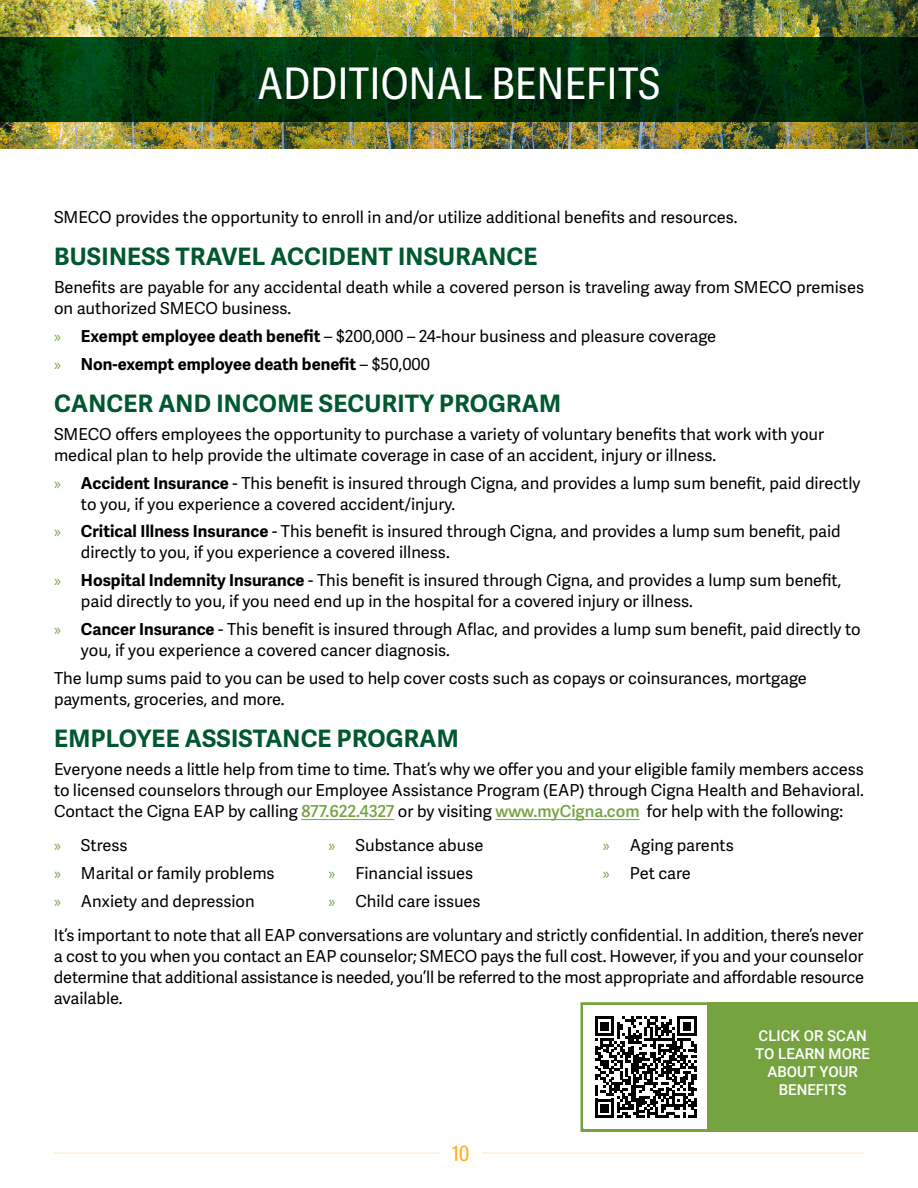
<style>
.page{position:relative;width:918px;height:1188px;background:#fff}
.page>*{position:absolute;margin:0;border:0;box-sizing:border-box;transform-origin:0 0}
.t1{font:43.5px "Adelle Sans Cnd";letter-spacing:.01em;color:#fff}
.t2{font:700 24px "Adelle Sans";letter-spacing:.01em;color:#005830}
.t3{font:21px "Adelle Sans Cnd";color:#fdaf17}
.t4{font:16.5px/21px "Adelle Sans";color:#000}
.t5{font:700 16.5px/27.8px "Adelle Sans";color:#000}
.t6{font:500 15px/18px "Roboto";color:#fff;text-align:center}
.s1{font-family:"Myriad Pro";font-weight:400;color:#75a340}
.s2{font-weight:400}
.s3{font-family:"Myriad Pro";color:#75a340}
.s4{font-weight:700}
.s5{font-weight:600;color:#75a340}
</style>
<div class="page">
<hr style="left:54px;top:1152px;width:810px;height:2px;background:#feefd1">
<div style="left:440px;top:1145px;width:42px;height:16px;background:#fff"></div>
<img style="left:0;top:0;width:918px;height:148px">
<svg style="left:0;top:37px;width:918px;height:85px;background:#00320b"></svg>
<hr style="left:301px;top:819px;width:93px;height:1px;background:#75a340">
<hr style="left:495px;top:819px;width:145px;height:1px;background:#75a340">
<div style="left:580px;top:1002px;width:172px;height:130px;border:3px solid #75a340"></div>
<div style="left:707px;top:1002px;width:211px;height:130px;background:#75a340"></div>
<div style="left:583px;top:1006px;width:124px;height:122px;background:#fff"></div>
<svg style="left:595px;top:1016px;width:102px;height:102px"></svg>
<h1 class="t1" style="left:258px;top:59px;width:404px">ADDITIONAL BENEFITS</h1>
<p class="t4" style="left:54px;top:207px;width:685px">SMECO provides the opportunity to enroll in and/or utilize additional benefits and resources.</p>
<h2 class="t2" style="left:54px;top:242px;width:485px">BUSINESS TRAVEL ACCIDENT INSURANCE</h2>
<p class="t4" style="left:54px;top:277px;width:812px">Benefits are payable for any accidental death while a covered person is traveling away from SMECO premises on authorized SMECO business.</p>
<p class="t5" style="left:54px;top:323px;width:664px"><span class="s1">»</span> Exempt employee death benefit <span class="s2">– $200,000 – 24-hour business and pleasure coverage </span><span class="s1">»</span> Non-exempt employee death benefit <span class="s2">– $50,000</span></p>
<h2 class="t2" style="left:54px;top:389px;width:508px">CANCER AND INCOME SECURITY PROGRAM</h2>
<p class="t4" style="left:54px;top:424px;width:772px">SMECO offers employees the opportunity to purchase a variety of voluntary benefits that work with your medical plan to help provide the ultimate coverage in case of an accident, injury or illness.</p>
<p class="t4" style="left:81px;top:473px;width:781px;text-indent:-27px"><span class="s3">»</span> <span class="s4">Accident Insurance</span> - This benefit is insured through Cigna, and provides a lump sum benefit, paid directly to you, if you experience a covered accident/injury.</p>
<p class="t4" style="left:81px;top:521px;width:761px;text-indent:-27px"><span class="s3">»</span> <span class="s4">Critical Illness Insurance</span> - This benefit is insured through Cigna, and provides a lump sum benefit, paid directly to you, if you experience a covered illness.</p>
<p class="t4" style="left:81px;top:570px;width:762px;text-indent:-27px"><span class="s3">»</span> <span class="s4">Hospital Indemnity Insurance</span> - This benefit is insured through Cigna, and provides a lump sum benefit, paid directly to you, if you need end up in the hospital for a covered injury or illness.</p>
<p class="t4" style="left:81px;top:619px;width:781px;text-indent:-27px"><span class="s3">»</span> <span class="s4">Cancer Insurance</span> - This benefit is insured through Aflac, and provides a lump sum benefit, paid directly to you, if you experience a covered cancer diagnosis.</p>
<p class="t4" style="left:54px;top:668px;width:754px">The lump sums paid to you can be used to help cover costs such as copays or coinsurances, mortgage payments, groceries, and more.</p>
<h2 class="t2" style="left:54px;top:724px;width:406px">EMPLOYEE ASSISTANCE PROGRAM</h2>
<p class="t4" style="left:54px;top:759px;width:812px;text-align:justify">Everyone needs a little help from time to time. That’s why we offer you and your eligible family members access to licensed counselors through our Employee Assistance Program (EAP) through Cigna Health and Behavioral.<br>Contact the Cigna EAP by calling <span class="s5">877.622.4327</span> or by visiting <span class="s5">www.myCigna.com</span> for help with the following:</p>
<p class="t4" style="left:54px;top:832px;width:222px;line-height:27.8px"><span class="s3">»</span> Stress<br><span class="s3">»</span> Marital or family problems <span class="s3">»</span> Anxiety and depression</p>
<p class="t4" style="left:328px;top:832px;width:156px;line-height:27.8px"><span class="s3">»</span> Substance abuse <span class="s3">»</span> Financial issues <span class="s3">»</span> Child care issues</p>
<p class="t4" style="left:603px;top:832px;width:132px;line-height:27.8px"><span class="s3">»</span> Aging parents <span class="s3">»</span> Pet care</p>
<p class="t4" style="left:54px;top:925px;width:812px;text-align:justify">It’s important to note that all EAP conversations are voluntary and strictly confidential. In addition, there’s never a cost to you when you contact an EAP counselor; SMECO pays the full cost. However, if you and your counselor determine that additional assistance is needed, you’ll be referred to the most appropriate and affordable resource available.</p>
<p class="t3" style="left:452px;top:1141px;width:19px">10</p>
<p class="t6" style="left:755px;top:1026px;width:116px">CLICK OR SCAN<br>TO LEARN MORE<br>ABOUT YOUR<br>BENEFITS</p>
</div>
